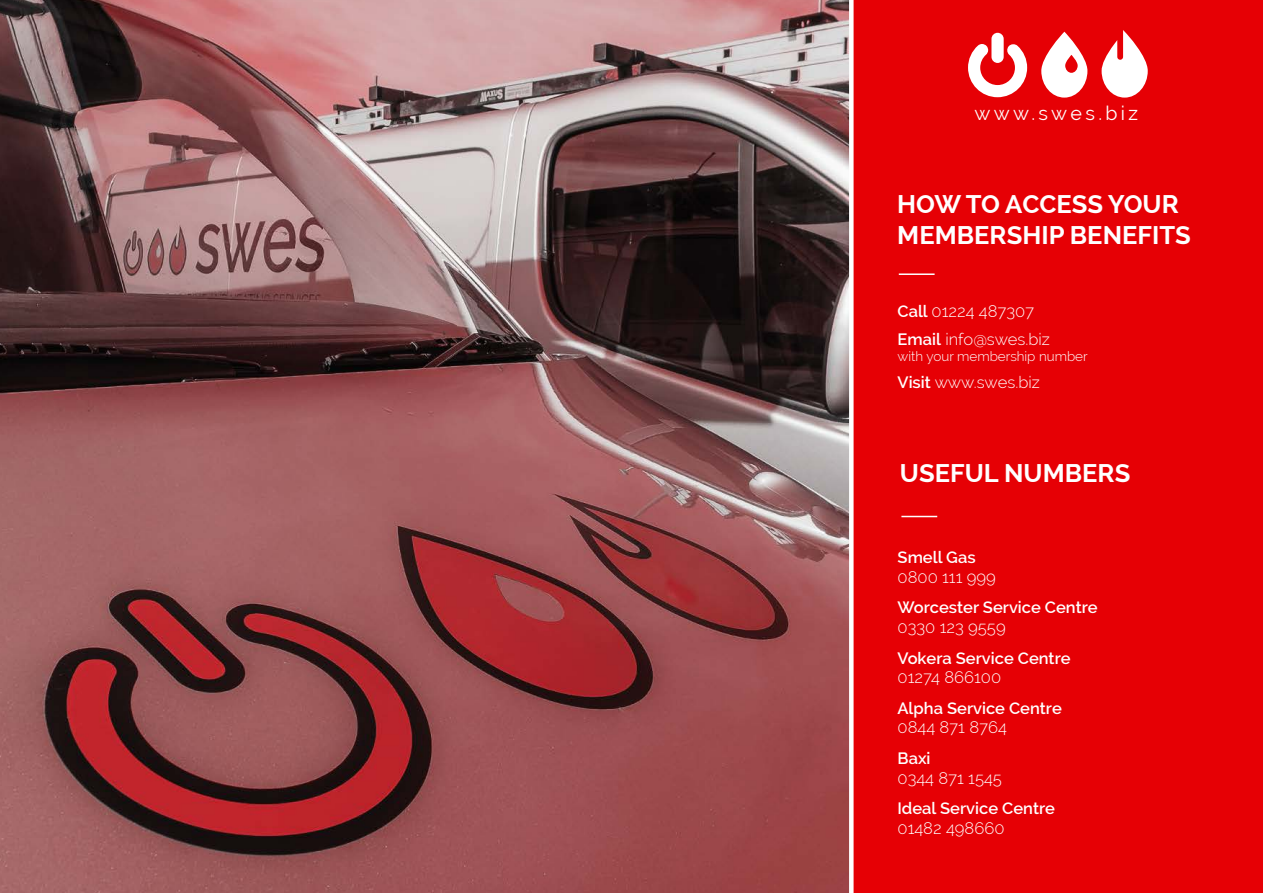
<style>
.page{position:relative;width:1263px;height:893px;background:#fff}
.page>*{position:absolute;margin:0;border:0;box-sizing:border-box;transform-origin:0 0}
.t1{font:700 25.5px/30.6px "Raleway";color:#fff}
.t2{font:19.65px "Raleway";letter-spacing:.17em;color:#fff}
.t3{font:300 16.5px/27.3px "Raleway";color:#fff}
.t4{font:600 16.5px "Raleway";color:#fff}
.t5{font:300 13.5px "Raleway";color:#fff}
.s1{font-weight:600}
</style>
<div class="page">
<img style="left:0;top:0;width:849px;height:893px">
<div style="left:851px;top:0;width:412px;height:893px;background:#e60005"></div>
<hr style="left:849px;top:0;width:4px;height:893px;background:#fff">
<svg style="left:1041px;top:32px;width:46px;height:66px"></svg>
<svg style="left:968px;top:33px;width:59px;height:64px"></svg>
<svg style="left:1101px;top:30px;width:47px;height:68px"></svg>
<hr style="left:901px;top:516px;width:36px;height:1px;background:#fff">
<hr style="left:899px;top:273px;width:35px;height:2px;background:#fff">
<p class="t2" style="left:974px;top:101px;width:165px">www.swes.biz</p>
<h1 class="t1" style="left:897px;top:189px;width:295px">HOW TO ACCESS YOUR<br>MEMBERSHIP BENEFITS</h1>
<p class="t3" style="left:897px;top:298px;width:154px"><span class="s1">Call</span> 01224 487307<br><span class="s1">Email</span> info@swes.biz</p>
<p class="t5" style="left:897px;top:348px;width:192px">with your membership number</p>
<p class="t3" style="left:897px;top:369px;width:144px"><span class="s1">Visit</span> www.swes.biz</p>
<h1 class="t1" style="left:900px;top:458px;width:232px">USEFUL NUMBERS</h1>
<p class="t4" style="left:897px;top:548px;width:80px">Smell Gas</p>
<p class="t3" style="left:897px;top:564px;width:100px">0800 111 999</p>
<p class="t4" style="left:897px;top:598px;width:202px">Worcester Service Centre</p>
<p class="t3" style="left:897px;top:614px;width:110px">0330 123 9559</p>
<p class="t4" style="left:897px;top:648px;width:175px">Vokera Service Centre</p>
<p class="t3" style="left:897px;top:664px;width:105px">01274 866100</p>
<p class="t4" style="left:897px;top:698px;width:166px">Alpha Service Centre</p>
<p class="t3" style="left:897px;top:714px;width:111px">0844 871 8764</p>
<p class="t4" style="left:897px;top:748px;width:34px">Baxi</p>
<p class="t3" style="left:897px;top:764px;width:106px">0344 871 1545</p>
<p class="t4" style="left:897px;top:798px;width:159px">Ideal Service Centre</p>
<p class="t3" style="left:897px;top:814px;width:109px">01482 498660</p>
</div>
